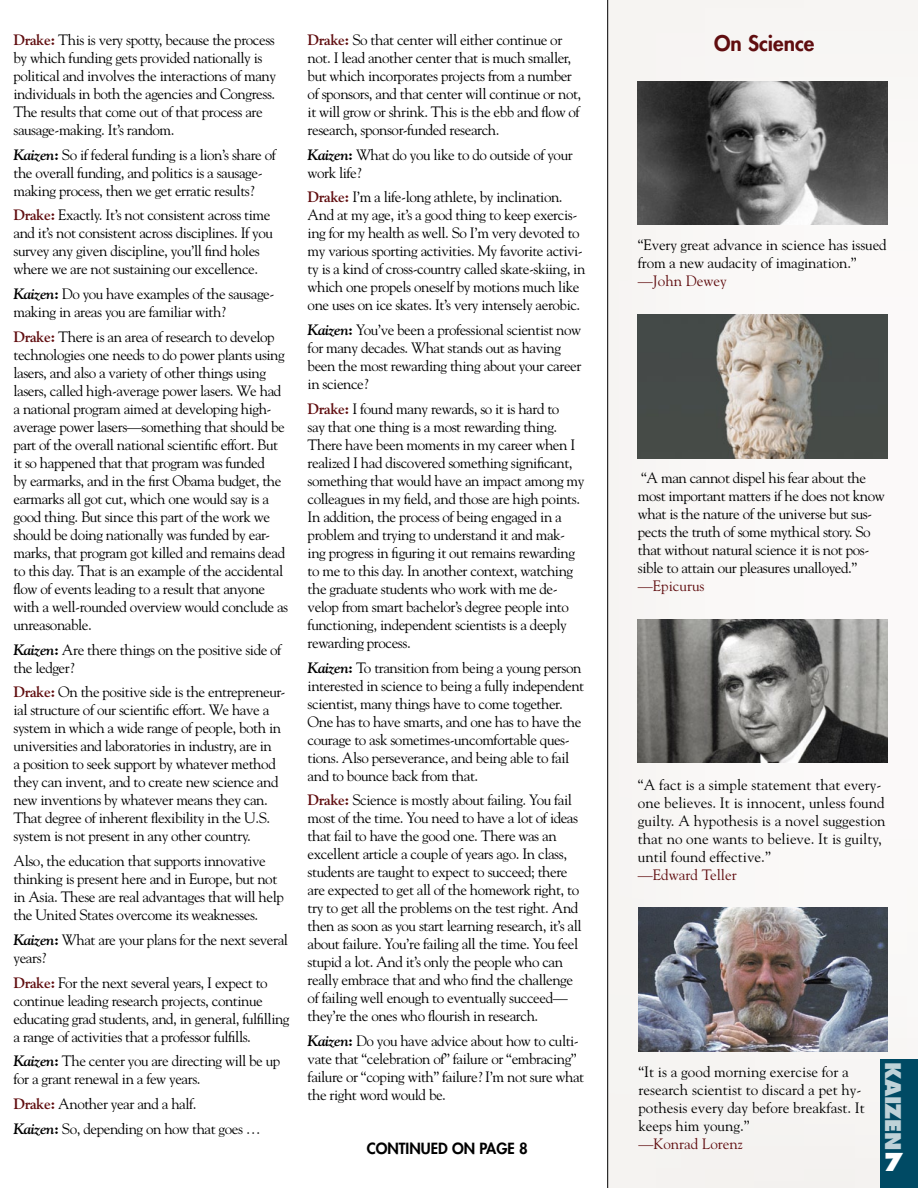
<style>
.page{position:relative;width:918px;height:1188px;background:#fff}
.page>*{position:absolute;margin:0;border:0;box-sizing:border-box;transform-origin:0 0}
.t1{font:800 24px "Futura Std";color:#fff}
.t2{font:800 21px "Futura Std";color:#600d0f}
.t3{font:800 21px "Futura Std";letter-spacing:-.025em;color:#bfd2d8}
.t4{font:15px/18px "Goudy Std";letter-spacing:-.03em;color:#000}
.t5{font:15px/18px "Goudy Std";color:#000}
.t6{font:15px/18px "Goudy Std";letter-spacing:-.01em;color:#000}
.t7{font:15px "Goudy Std";color:#600d0f}
.t8{font:800 15px "Futura Std";color:#000}
.s1{font-weight:700;color:#600d0f}
.s2{font-weight:700;font-style:italic}
.s3{font-weight:700}
</style>
<div class="page">
<div style="left:608px;top:0;width:310px;height:1188px;background:#f8f7f5"></div>
<hr style="left:607px;top:0;width:1px;height:1188px;background:#000">
<div style="left:881px;top:1059px;width:37px;height:129px;background:#004a64"></div>
<img style="left:638px;top:619px;width:249px;height:144px">
<img style="left:638px;top:907px;width:249px;height:144px">
<img style="left:638px;top:314px;width:249px;height:144px">
<img style="left:638px;top:81px;width:249px;height:144px">
<p class="t4" style="left:14px;top:31px;width:264px"><span class="s1">Drake:</span> This is very spotty, because the process by which funding gets provided nationally is political and involves the interactions of many individuals in both the agencies and Congress.<br>The results that come out of that process are sausage-making. It’s random.</p>
<p class="t4" style="left:14px;top:145px;width:264px"><span class="s2">Kaizen</span><span class="s3">:</span> So if federal funding is a lion’s share of the overall funding, and politics is a sausage&shy;making process, then we get erratic results?</p>
<p class="t4" style="left:14px;top:206px;width:261px"><span class="s1">Drake:</span> Exactly. It’s not consistent across time and it’s not consistent across disciplines. If you survey any given discipline, you’ll find holes where we are not sustaining our excellence.</p>
<p class="t4" style="left:14px;top:285px;width:262px"><span class="s2">Kaizen</span><span class="s3">:</span> Do you have examples of the sausage&shy;making in areas you are familiar with?</p>
<p class="t4" style="left:14px;top:328px;width:276px"><span class="s1">Drake:</span> There is an area of research to develop technologies one needs to do power plants using lasers, and also a variety of other things using lasers, called high-average power lasers. We had a national program aimed at developing high&shy;average power lasers—something that should be part of the overall national scientific effort. But it so happened that that program was funded<br>by earmarks, and in the first Obama budget, the earmarks all got cut, which one would say is a good thing. But since this part of the work we should be doing nationally was funded by ear&shy;marks, that program got killed and remains dead to this day. That is an example of the accidental flow of events leading to a result that anyone with a well-rounded overview would conclude as unreasonable.</p>
<p class="t4" style="left:14px;top:640px;width:269px"><span class="s2">Kaizen</span><span class="s3">:</span> Are there things on the positive side of the ledger?</p>
<p class="t4" style="left:14px;top:683px;width:273px"><span class="s1">Drake:</span> On the positive side is the entrepreneur&shy;ial structure of our scientific effort. We have a system in which a wide range of people, both in universities and laboratories in industry, are in<br>a position to seek support by whatever method they can invent, and to create new science and new inventions by whatever means they can.<br>That degree of inherent flexibility in the U.S. system is not present in any other country.</p>
<p class="t4" style="left:14px;top:852px;width:272px">Also, the education that supports innovative thinking is present here and in Europe, but not in Asia. These are real advantages that will help the United States overcome its weaknesses.</p>
<p class="t4" style="left:14px;top:931px;width:276px"><span class="s2">Kaizen</span><span class="s3">:</span> What are your plans for the next several years?</p>
<p class="t4" style="left:14px;top:973px;width:278px"><span class="s1">Drake:</span> For the next several years, I expect to continue leading research projects, continue educating grad students, and, in general, fulfilling a range of activities that a professor fulfills.</p>
<p class="t4" style="left:14px;top:1052px;width:268px"><span class="s2">Kaizen</span><span class="s3">:</span> The center you are directing will be up for a grant renewal in a few years.</p>
<p class="t4" style="left:14px;top:1091px;width:249px;line-height:24.8px"><span class="s1">Drake:</span> Another year and a half.<br><span class="s2">Kaizen</span><span class="s3">:</span> So, depending on how that goes …</p>
<p class="t4" style="left:308px;top:31px;width:275px"><span class="s1">Drake:</span> So that center will either continue or not. I lead another center that is much smaller, but which incorporates projects from a number of sponsors, and that center will continue or not, it will grow or shrink. This is the ebb and flow of research, sponsor-funded research.</p>
<p class="t4" style="left:308px;top:145px;width:267px"><span class="s2">Kaizen</span><span class="s3">:</span> What do you like to do outside of your work life?</p>
<p class="t4" style="left:308px;top:188px;width:279px"><span class="s1">Drake:</span> I’m a life-long athlete, by inclination.<br>And at my age, it’s a good thing to keep exercis&shy;ing for my health as well. So I’m very devoted to my various sporting activities. My favorite activi&shy;ty is a kind of cross-country called skate-skiing, in which one propels oneself by motions much like one uses on ice skates. It’s very intensely aerobic.</p>
<p class="t4" style="left:308px;top:321px;width:275px"><span class="s2">Kaizen</span><span class="s3">:</span> You’ve been a professional scientist now for many decades. What stands out as having been the most rewarding thing about your career in science?</p>
<p class="t4" style="left:308px;top:400px;width:278px"><span class="s1">Drake:</span> I found many rewards, so it is hard to<br>say that one thing is a most rewarding thing.<br>There have been moments in my career when I realized I had discovered something significant, something that would have an impact among my colleagues in my field, and those are high points.<br>In addition, the process of being engaged in a problem and trying to understand it and mak&shy;ing progress in figuring it out remains rewarding to me to this day. In another context, watching the graduate students who work with me de&shy;velop from smart bachelor’s degree people into functioning, independent scientists is a deeply rewarding process.</p>
<p class="t4" style="left:308px;top:658px;width:278px"><span class="s2">Kaizen</span><span class="s3">:</span> To transition from being a young person interested in science to being a fully independent scientist, many things have to come together.<br>One has to have smarts, and one has to have the courage to ask sometimes-uncomfortable ques&shy;tions. Also perseverance, and being able to fail and to bounce back from that.</p>
<p class="t4" style="left:308px;top:791px;width:276px"><span class="s1">Drake:</span> Science is mostly about failing. You fail most of the time. You need to have a lot of ideas that fail to have the good one. There was an excellent article a couple of years ago. In class, students are taught to expect to succeed; there are expected to get all of the homework right, to try to get all the problems on the test right. And then as soon as you start learning research, it’s all about failure. You’re failing all the time. You feel stupid a lot. And it’s only the people who can really embrace that and who find the challenge of failing well enough to eventually succeed— they’re the ones who flourish in research.</p>
<p class="t4" style="left:308px;top:1032px;width:278px"><span class="s2">Kaizen</span><span class="s3">:</span> Do you have advice about how to culti&shy;vate that “celebration of” failure or “embracing” failure or “coping with” failure? I’m not sure what the right word would be.</p>
<p class="t8" style="left:367px;top:1139px;width:163px">CONTINUED ON PAGE 8</p>
<h2 class="t2" style="left:714px;top:30px;width:102px">ON SCIENCE</h2>
<p class="t6" style="left:638px;top:235px;width:250px">“Every great advance in science has issued from a new audacity of imagination.”</p>
<p class="t7" style="left:638px;top:271px;width:90px">—John Dewey</p>
<p class="t4" style="left:638px;top:468px;width:248px">“A man cannot dispel his fear about the most important matters if he does not know what is the nature of the universe but sus&shy;pects the truth of some mythical story. So that without natural science it is not pos&shy;sible to attain our pleasures unalloyed.”</p>
<p class="t7" style="left:638px;top:576px;width:68px">—Epicurus</p>
<p class="t5" style="left:638px;top:775px;width:249px">“A fact is a simple statement that every&shy;one believes. It is innocent, unless found guilty. A hypothesis is a novel suggestion that no one wants to believe. It is guilty, until found effective.”</p>
<p class="t7" style="left:638px;top:865px;width:100px">—Edward Teller</p>
<p class="t5" style="left:638px;top:1062px;width:228px">“It is a good morning exercise for a research scientist to discard a pet hy&shy;pothesis every day before breakfast. It keeps him young.”</p>
<p class="t7" style="left:638px;top:1134px;width:106px">—Konrad Lorenz</p>
<h2 class="t3" style="left:906px;top:1062px;width:89px;rotate:90deg">KAIZEN</h2>
<h1 class="t1" style="left:883px;top:1147px;width:21px">7</h1>
</div>
